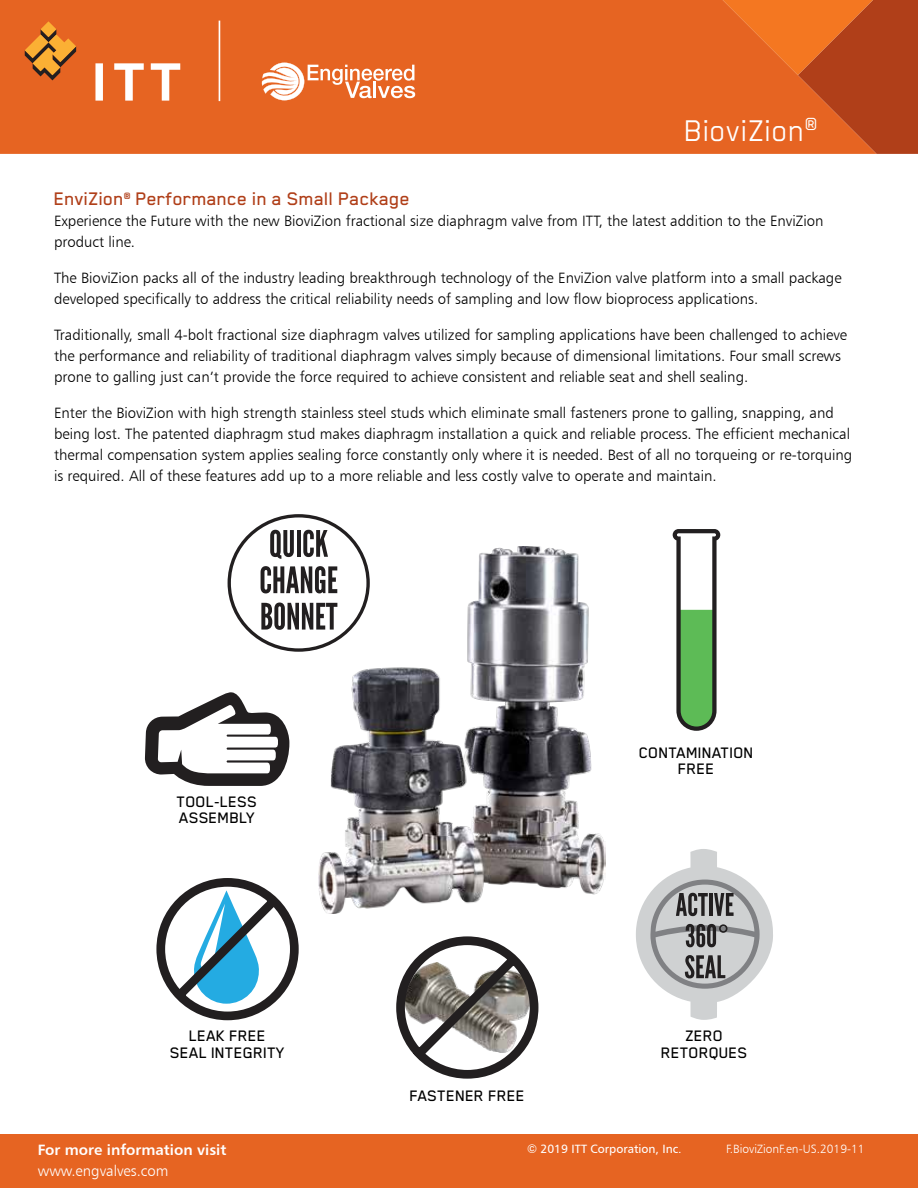
<style>
.page{position:relative;width:918px;height:1188px;background:#fff}
.page>*{position:absolute;margin:0;border:0;box-sizing:border-box;transform-origin:0 0}
.t1{font:34.5px "Blender Pro";color:#fff}
.t2{font:500 21px "Blender Pro";color:#b03f19}
.t3{font:500 17.55px/16.2px "Blender Pro";color:#000;text-align:center}
.t4{font:15px/21px "Humanist 777 BT Light B";color:#000}
.t5{font:15px "Humanist 777 BT Bold B";color:#fff}
.t6{font:15px "Humanist 777 BT Light B";color:#fff}
.t7{font:12px "Humanist 777 BT Light B";color:#fff}
.t8{font:12px "Humanist 777 BT Roman B";color:#fff}
</style>
<div class="page">
<div style="left:877px;top:0;width:41px;height:154px;background:#b03f19"></div>
<svg style="left:0;top:0;width:877px;height:154px;background:#e46321"></svg>
<div style="left:0;top:1134px;width:918px;height:54px;background:#e66422"></div>
<svg style="left:95px;top:63px;width:8px;height:38px"></svg>
<svg style="left:114px;top:63px;width:30px;height:38px"></svg>
<svg style="left:151px;top:63px;width:29px;height:38px"></svg>
<svg style="left:25px;top:21px;width:51px;height:59px;background:#cf7528"></svg>
<svg style="left:262px;top:55px;width:153px;height:46px"></svg>
<img style="left:318px;top:547px;width:287px;height:366px">
<div style="left:228px;top:514px;width:142px;height:138px;border:3px solid #221f20;border-radius:50%"></div>
<svg style="left:270px;top:530px;width:24px;height:29px"></svg>
<hr style="left:297px;top:530px;width:4px;height:27px;background:#221f20">
<svg style="left:303px;top:530px;width:25px;height:27px"></svg>
<svg style="left:261px;top:566px;width:76px;height:27px"></svg>
<svg style="left:261px;top:603px;width:76px;height:27px"></svg>
<svg style="left:396px;top:936px;width:143px;height:143px"></svg>
<svg style="left:673px;top:529px;width:47px;height:202px"></svg>
<svg style="left:636px;top:849px;width:137px;height:171px"></svg>
<svg style="left:145px;top:692px;width:144px;height:94px"></svg>
<svg style="left:156px;top:878px;width:143px;height:143px"></svg>
<h1 class="t1" style="left:684px;top:112px;width:135px">BioviZion<sup>®</sup></h1>
<h2 class="t2" style="left:54px;top:187px;width:358px">EnviZion<sup>®</sup> Performance in a Small Package</h2>
<p class="t4" style="left:54px;top:210px;width:771px">Experience the Future with the new BioviZion fractional size diaphragm valve from ITT, the latest addition to the EnviZion product line.</p>
<p class="t4" style="left:54px;top:267px;width:789px">The BioviZion packs all of the industry leading breakthrough technology of the EnviZion valve platform into a small package developed specifically to address the critical reliability needs of sampling and low flow bioprocess applications.</p>
<p class="t4" style="left:54px;top:324px;width:795px">Traditionally, small 4-bolt fractional size diaphragm valves utilized for sampling applications have been challenged to achieve the performance and reliability of traditional diaphragm valves simply because of dimensional limitations. Four small screws prone to galling just can’t provide the force required to achieve consistent and reliable seat and shell sealing.</p>
<p class="t4" style="left:54px;top:402px;width:800px">Enter the BioviZion with high strength stainless steel studs which eliminate small fasteners prone to galling, snapping, and being lost. The patented diaphragm stud makes diaphragm installation a quick and reliable process. The efficient mechanical thermal compensation system applies sealing force constantly only where it is needed. Best of all no torqueing or re-torquing is required. All of these features add up to a more reliable and less costly valve to operate and maintain.</p>
<p class="t3" style="left:177px;top:793px;width:82px;text-align:left">TOOL-LESS<br>ASSEMBLY</p>
<p class="t3" style="left:170px;top:1028px;width:116px">LEAK FREE<br>SEAL INTEGRITY</p>
<p class="t5" style="left:38px;top:1140px;width:190px">For more information visit</p>
<p class="t6" style="left:38px;top:1162px;width:132px">www.engvalves.com</p>
<p class="t3" style="left:639px;top:744px;width:116px">CONTAMINATION<br>FREE</p>
<p class="t3" style="left:410px;top:1087px;width:117px">FASTENER FREE</p>
<p class="t3" style="left:661px;top:1028px;width:88px">ZERO<br>RETORQUES</p>
<p class="t8" style="left:527px;top:1141px;width:156px">© 2019 ITT Corporation, Inc.</p>
<p class="t7" style="left:726px;top:1141px;width:140px">F.BioviZionF.en-US.2019-11</p>
</div>
